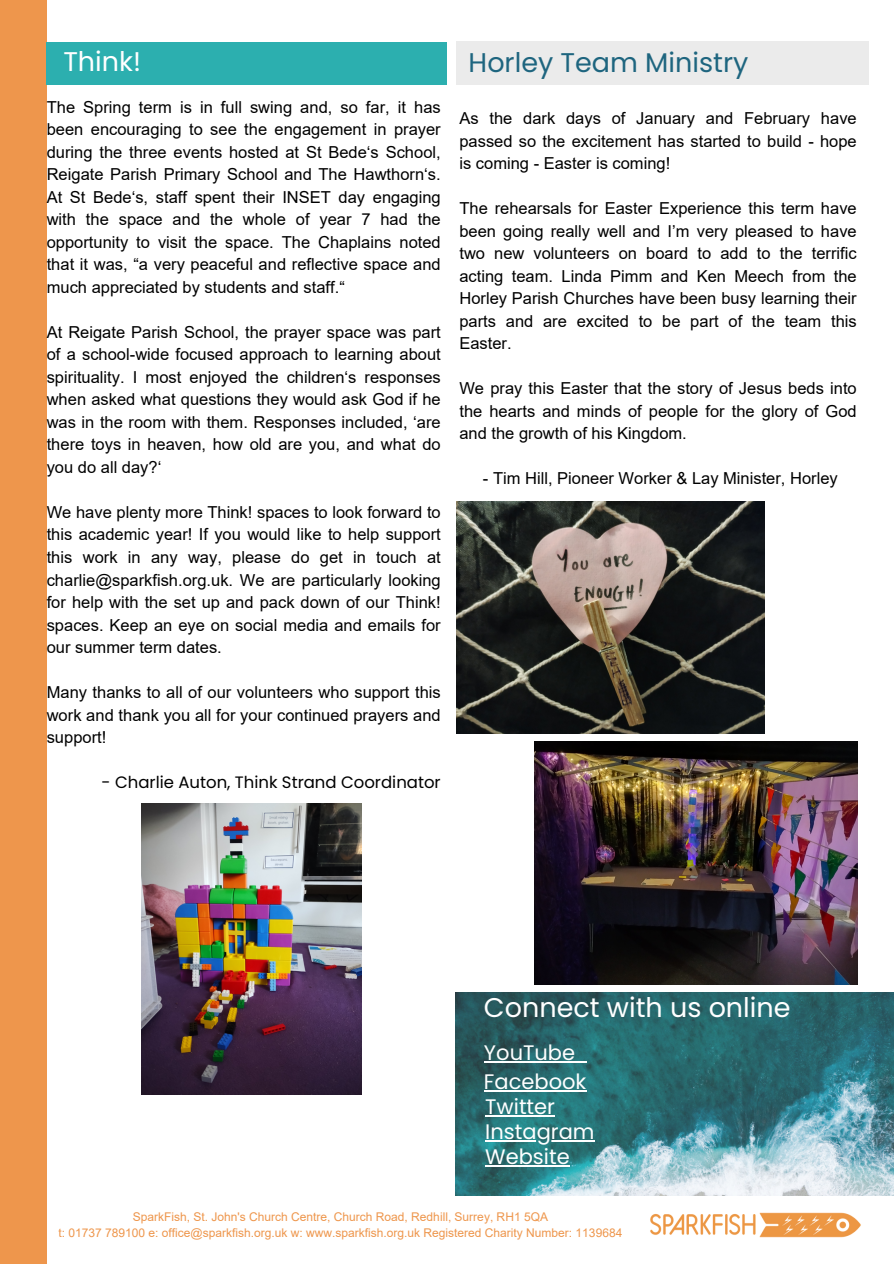
<style>
.page{position:relative;width:894px;height:1264px;background:#fff}
.page>*{position:absolute;margin:0;border:0;box-sizing:border-box;transform-origin:0 0}
.t1{font:27px "Poppins";color:#fff}
.t2{font:27px "Poppins";color:#1e657f}
.t3{font:21px "Poppins";color:#fff}
.t4{font:16.5px/22.5px "Arial";color:#000;text-align:justify}
.t5{font:16.5px "Poppins";color:#000}
.t6{font:12px "Arial";color:#ee964c}
</style>
<div class="page">
<div style="left:0;top:0;width:46px;height:1263px;background:#ee964c"></div>
<img style="left:609px;top:1195px;width:284px;height:43px">
<img style="left:456px;top:992px;width:437px;height:203px">
<div style="left:47px;top:42px;width:399px;height:42px;background:#2cafaf"></div>
<div style="left:456px;top:42px;width:412px;height:43px;background:#ebebeb"></div>
<img style="left:456px;top:501px;width:308px;height:232px">
<img style="left:142px;top:803px;width:219px;height:291px">
<img style="left:534px;top:741px;width:323px;height:243px">
<hr style="left:485px;top:1165px;width:84px;height:1px;background:#fff">
<hr style="left:485px;top:1140px;width:109px;height:1px;background:#fff">
<hr style="left:484px;top:1061px;width:91px;height:1px;background:#fff">
<hr style="left:485px;top:1115px;width:70px;height:1px;background:#fff">
<hr style="left:484px;top:1090px;width:102px;height:1px;background:#fff">
<h1 class="t1" style="left:63px;top:43px;width:75px">Thinn</h1>
<h3 class="t2" style="left:468px;top:43px;width:281px">Horley Team Ministry</h3>
<h3 class="t4" style="left:459px;top:107px;width:399px">As the dark days of January and February have passed so the excitement has started to build - hope is coming - Easter is coming!</h3>
<h3 class="t4" style="left:459px;top:197px;width:399px">The rehearsals for Easter Experience this term have been going really well and I’m very pleased to have two new volunteers on board to add to the terrific acting team. Linda Pimm and Ken Meech from the Horley Parish Churches have been busy learning their parts and are excited to be part of the team this Easter.</h3>
<h3 class="t4" style="left:459px;top:377px;width:399px">We pray this Easter that the story of Jesus beds into the hearts and minds of people for the glory of God and the growth of his Kingdom.</h3>
<h1 class="t4" style="left:483px;top:467px;width:356px">- Tim Hill, Pioneer Worker &amp; Lay Minister, Horley</h1>
<h1 class="t1" style="left:63px;top:43px;width:79px">Leark!</h1>
<h2 class="t4" style="left:47px;top:96px;width:395px">The Spring term is in full swing and, so far, it has been encouraging to see the engagement in prayer during the three events hosted at St Bede‘s School, Reigate Parish Primary School and The Hawthorn‘s.<br>At St Bede‘s, staff spent their INSET day engaging with the space and the whole of year 7 had the opportunity to visit the space. The Chaplains noted that it was, “a very peaceful and reflective space and much appreciated by students and staff.“</h2>
<h2 class="t4" style="left:47px;top:321px;width:395px">At Reigate Parish School, the prayer space was part of a school-wide focused approach to learning about spirituality. I most enjoyed the children‘s responses when asked what questions they would ask God if he was in the room with them. Responses included, ‘are there toys in heaven, how old are you, and what do you do all day?‘</h2>
<h2 class="t4" style="left:47px;top:501px;width:395px">We have plenty more Think! spaces to look forward to this academic year! If you would like to help support this work in any way, please do get in touch at charlie@sparkfish.org.uk. We are particularly looking for help with the set up and pack down of our Think! spaces. Keep an eye on social media and emails for our summer term dates.</h2>
<h2 class="t4" style="left:47px;top:681px;width:395px">Many thanks to all of our volunteers who support this work and thank you all for your continued prayers and support!</h2>
<p class="t5" style="left:102px;top:770px;width:340px">- Charlie Auton, Think Strand Coordinator</p>
<h3 class="t1" style="left:484px;top:988px;width:308px">Connect with us online</h3>
<p class="t3" style="left:484px;top:1038px;width:93px">YouTube</p>
<h1 class="t3" style="left:485px;top:1091px;width:71px">Twitter</h1>
<h2 class="t3" style="left:484px;top:1066px;width:104px">Facebook</h2>
<p class="t3" style="left:485px;top:1116px;width:111px">Instagram</p>
<p class="t3" style="left:485px;top:1142px;width:86px">Website</p>
<h3 class="t6" style="left:133px;top:1210px;width:416px">SparkFish, St. John's Church Centre, Church Road, Redhill, Surrey, RH1 5QA</h3>
<p class="t6" style="left:58px;top:1226px;width:565px">t: 01737 789100 e: office@sparkfish.org.uk w: www.sparkfish.org.uk Registered Charity Number: 1139684</p>
</div>
